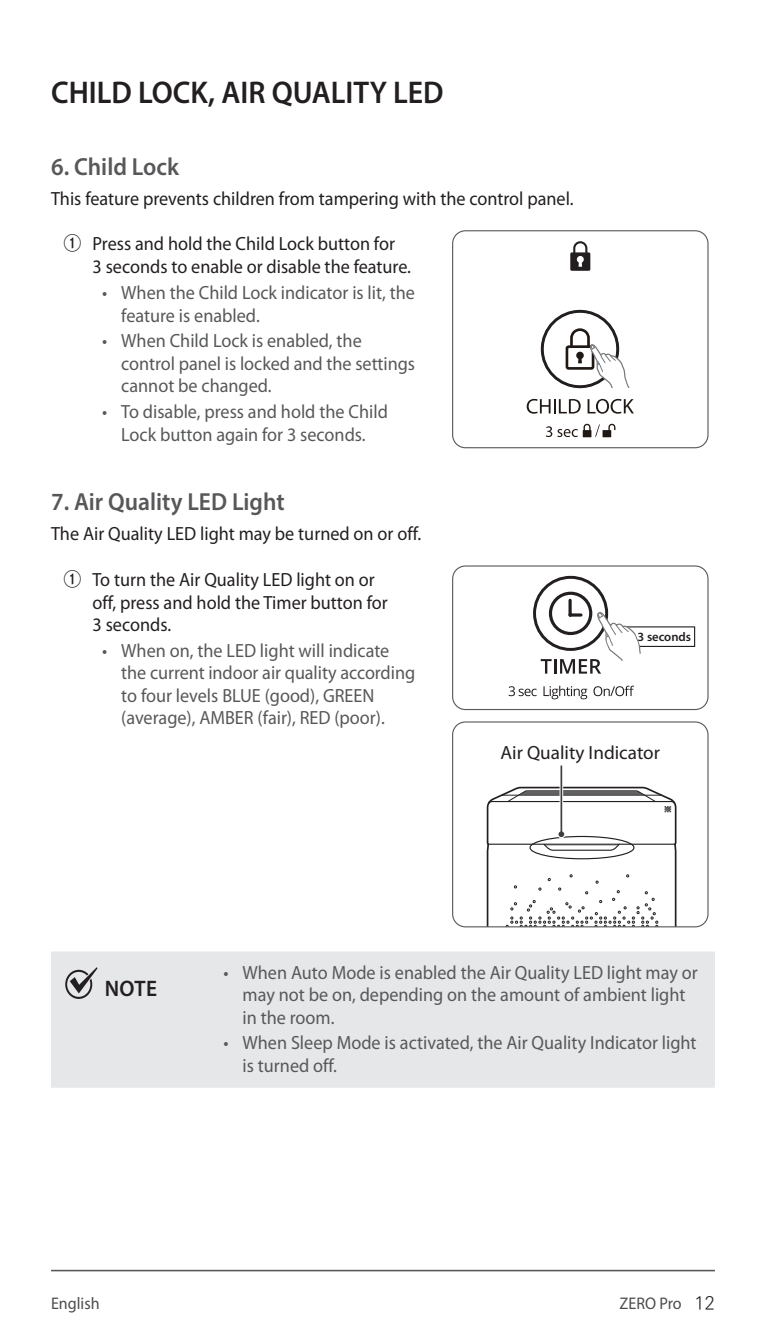
<style>
.page{position:relative;width:766px;height:1340px;background:#fff}
.page>*{position:absolute;margin:0;border:0;box-sizing:border-box;transform-origin:0 0}
.t1{font:600 31.5px "Myriad Pro";color:#231f20;scale:.95 1}
.t2{font:600 24.75px "Myriad Pro";color:#57585a;scale:.95 1}
.t3{font:600 22.5px "Myriad Pro";color:#231f20;scale:.95 1}
.t4{font:19.12px/22.5px "Myriad Pro";color:#57585a;scale:.95 1}
.t5{font:19.12px/22.7px "Myriad Pro";color:#231f20;scale:.95 1}
.t6{font:19.12px "Myriad Pro";color:#231f20}
.t7{font:16.88px "Myriad Pro";color:#4b4c4d;scale:.95 1}
.t8{font:600 12.6px "Myriad Pro";color:#231f20}
.s1{font-family:"Ko Pub Dotum";font-weight:700;font-size:20.25px}
.s2{font-family:"Ko Pub Dotum";font-weight:300;font-size:18px;color:#231f20}
</style>
<div class="page">
<hr style="left:51px;top:1269px;width:663px;height:2px;background:#57585a">
<svg style="left:570px;top:241px;width:20px;height:30px"></svg>
<div style="left:540px;top:310px;width:79px;height:78px;border:3px solid #231f20;border-radius:50%"></div>
<svg style="left:546px;top:424px;width:69px;height:13px"></svg>
<svg style="left:526px;top:399px;width:54px;height:14px"></svg>
<svg style="left:587px;top:399px;width:46px;height:15px"></svg>
<svg style="left:564px;top:327px;width:65px;height:60px"></svg>
<div style="left:452px;top:230px;width:256px;height:218px;border:1px solid #57585a;border-radius:13px"></div>
<div style="left:533px;top:576px;width:75px;height:75px;border:3px solid #231f20;border-radius:50%"></div>
<svg style="left:508px;top:686px;width:28px;height:10px"></svg>
<svg style="left:543px;top:685px;width:44px;height:14px"></svg>
<svg style="left:593px;top:685px;width:41px;height:11px"></svg>
<div style="left:623px;top:626px;width:72px;height:21px;border:1px solid #231f20"></div>
<svg style="left:540px;top:590px;width:108px;height:83px"></svg>
<div style="left:452px;top:565px;width:256px;height:145px;border:1px solid #57585a;border-radius:13px"></div>
<svg style="left:562px;top:765px;width:1px;height:21px"></svg>
<hr style="left:560px;top:765px;width:2px;height:69px;background:#3e3e3f">
<svg style="left:486px;top:786px;width:191px;height:139px"></svg>
<div style="left:452px;top:721px;width:256px;height:206px;border:1px solid #57585a;border-radius:13px"></div>
<div style="left:51px;top:951px;width:663px;height:136px;background:#e6e7e9"></div>
<svg style="left:65px;top:967px;width:32px;height:31px"></svg>
<h1 class="t1" style="left:51px;top:72px;width:415px">CHILD LOCK, AIR QUALITY LED</h1>
<p class="t2" style="left:51px;top:151px;width:136px">6. Child Lock</p>
<p class="t5" style="left:51px;top:187px;width:551px">This feature prevents children from tampering with the control panel.</p>
<p class="t5" style="left:92px;top:232px;width:336px;text-indent:-29px"><span class="s1">①</span> Press and hold the Child Lock button for<br>3 seconds to enable or disable the feature.</p>
<p class="t4" style="left:121px;top:281px;width:310px;text-indent:-19px">• When the Child Lock indicator is lit, the feature is enabled.</p>
<p class="t4" style="left:121px;top:329px;width:311px;text-indent:-19px">• When Child Lock is enabled, the control panel is locked and the settings cannot be changed.</p>
<p class="t4" style="left:102px;top:400px;width:302px;text-align:center">• To disable, press and hold the Child<br>Lock button again for 3 seconds.</p>
<p class="t2" style="left:51px;top:486px;width:247px">7. Air Quality LED Light</p>
<p class="t5" style="left:51px;top:522px;width:391px">The Air Quality LED light may be turned on or off.</p>
<p class="t5" style="left:92px;top:567px;width:312px;text-indent:-29px"><span class="s1">①</span> To turn the Air Quality LED light on or off, press and hold the Timer button for<br>3 seconds.</p>
<p class="t4" style="left:121px;top:639px;width:311px;text-indent:-19px">• When on, the LED light will indicate the current indoor air quality according to four levels BLUE (good), GREEN (average), AMBER (fair), RED (poor).</p>
<p class="t8" style="left:637px;top:628px;width:55px">3 seconds</p>
<p class="t6" style="left:500px;top:740px;width:161px">Air Quality Indicator</p>
<p class="t3" style="left:105px;top:973px;width:57px">NOTE</p>
<p class="t4" style="left:242px;top:960px;width:480px;text-indent:-19px">• When Auto Mode is enabled the Air Quality LED light may or may not be on, depending on the amount of ambient light in the room.</p>
<p class="t4" style="left:242px;top:1031px;width:479px;text-indent:-19px">• When Sleep Mode is activated, the Air Quality Indicator light is turned off.</p>
<p class="t7" style="left:51px;top:1293px;width:53px">English</p>
<p class="t7" style="left:619px;top:1293px;width:102px">ZERO Pro <span class="s2">12</span></p>
</div>
